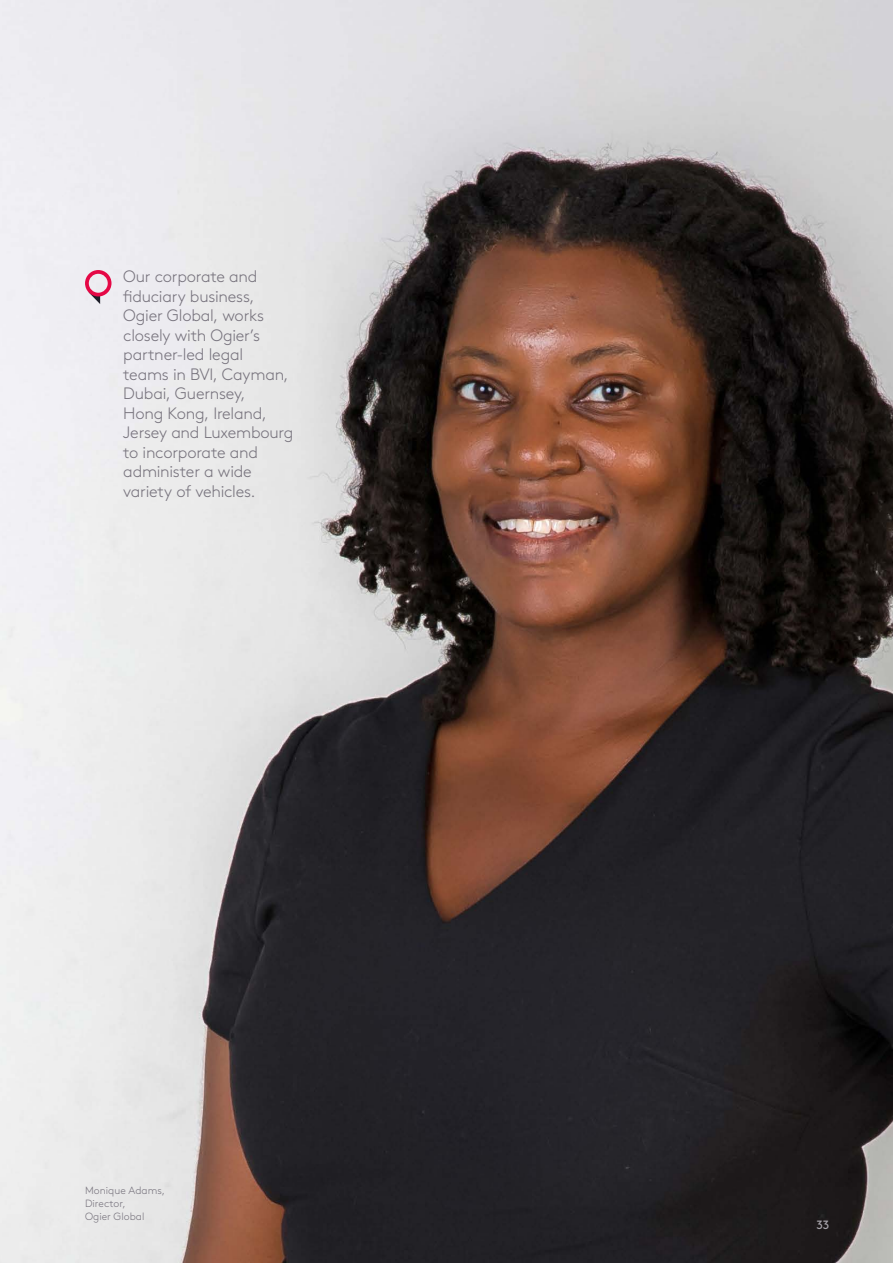
<style>
.page{position:relative;width:893px;height:1263px;background:#fff}
.page>*{position:absolute;margin:0;border:0;box-sizing:border-box;transform-origin:0 0}
.t1{font:300 16.5px/19.5px "Brown Std";letter-spacing:-.015em;color:#77737d}
.t2{font:12px "Brown Std";color:#a8a5ac}
.t3{font:300 10.5px/12.6px "Brown Std";letter-spacing:.005em;color:#77737d}
</style>
<div class="page">
<img style="left:0;top:0;width:893px;height:1263px">
<svg style="left:85px;top:270px;width:26px;height:34px"></svg>
<p class="t1" style="left:123px;top:267px;width:172px">Our corporate and fiduciary business,<br>Ogier Global, works closely with Ogier’s partner-led legal<br>teams in BVI, Cayman,<br>Dubai, Guernsey,<br>Hong Kong, Ireland,<br>Jersey and Luxembourg to incorporate and administer a wide variety of vehicles.</p>
<p class="t3" style="left:85px;top:1184px;width:81px">Monique Adams,<br>Director,<br>Ogier Global</p>
<p class="t2" style="left:816px;top:1218px;width:14px">33</p>
</div>
